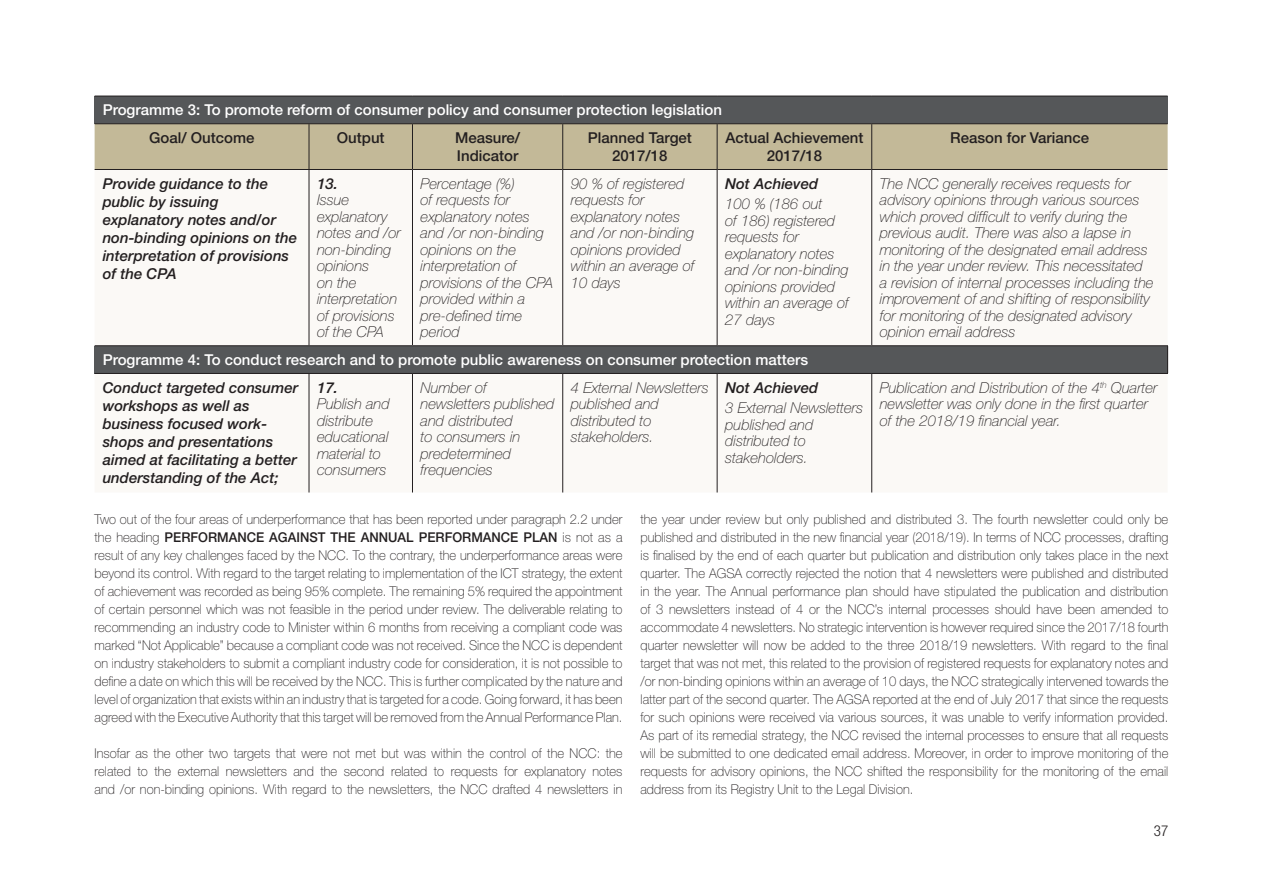
<style>
.page{position:relative;width:1263px;height:893px;background:#fff}
.page>*{position:absolute;margin:0;border:0;box-sizing:border-box;transform-origin:0 0}
.t1{font:italic 100 15px/16.5px "Helvetica Neue LT Std";color:#231f20}
.t2{font:italic 500 15px/18px "Helvetica Neue LT Std";color:#231f20}
.t3{font:500 15px "Helvetica Neue LT Std";color:#fff}
.t4{font:500 15px/18px "Helvetica Neue LT Std";color:#231f20;text-align:center}
.t5{font:300 condensed 15px "Helvetica Neue LT Std";color:#231f20}
.t6{font:100 13.5px/18px "Helvetica Neue LT Std";color:#231f20;text-align:justify;scale:.96 1}
.s1{font-weight:500}
</style>
<div class="page">
<div style="left:95px;top:96px;width:1072px;height:28px;background:#555759"></div>
<div style="left:95px;top:124px;width:1072px;height:45px;background:#c3b998"></div>
<div style="left:308px;top:170px;width:565px;height:322px;background:#fbf9f6"></div>
<div style="left:95px;top:346px;width:1072px;height:27px;background:#555759"></div>
<hr style="left:95px;top:96px;width:214px;height:1px;background:#231f20">
<hr style="left:309px;top:96px;width:103px;height:1px;background:#231f20">
<hr style="left:412px;top:96px;width:151px;height:1px;background:#231f20">
<hr style="left:563px;top:96px;width:154px;height:1px;background:#231f20">
<hr style="left:717px;top:96px;width:155px;height:1px;background:#231f20">
<hr style="left:872px;top:96px;width:295px;height:1px;background:#231f20">
<hr style="left:95px;top:123px;width:214px;height:1px;background:#231f20">
<hr style="left:309px;top:123px;width:103px;height:1px;background:#231f20">
<hr style="left:412px;top:123px;width:151px;height:1px;background:#231f20">
<hr style="left:563px;top:123px;width:154px;height:1px;background:#231f20">
<hr style="left:717px;top:123px;width:155px;height:1px;background:#231f20">
<hr style="left:872px;top:123px;width:295px;height:1px;background:#231f20">
<hr style="left:309px;top:124px;width:1px;height:45px;background:#231f20">
<hr style="left:412px;top:124px;width:1px;height:45px;background:#231f20">
<hr style="left:562px;top:124px;width:1px;height:45px;background:#231f20">
<hr style="left:717px;top:124px;width:1px;height:45px;background:#231f20">
<hr style="left:871px;top:124px;width:1px;height:45px;background:#231f20">
<hr style="left:95px;top:169px;width:214px;height:1px;background:#231f20">
<hr style="left:309px;top:169px;width:103px;height:1px;background:#231f20">
<hr style="left:412px;top:169px;width:151px;height:1px;background:#231f20">
<hr style="left:309px;top:170px;width:1px;height:175px;background:#231f20">
<hr style="left:412px;top:170px;width:1px;height:175px;background:#231f20">
<svg style="left:1167px;top:346px;width:1px;height:27px"></svg>
<hr style="left:309px;top:374px;width:1px;height:118px;background:#231f20">
<hr style="left:412px;top:374px;width:1px;height:118px;background:#231f20">
<hr style="left:562px;top:170px;width:1px;height:175px;background:#231f20">
<hr style="left:562px;top:374px;width:1px;height:118px;background:#231f20">
<hr style="left:563px;top:169px;width:154px;height:1px;background:#231f20">
<hr style="left:717px;top:169px;width:155px;height:1px;background:#231f20">
<hr style="left:872px;top:169px;width:295px;height:1px;background:#231f20">
<hr style="left:717px;top:170px;width:1px;height:175px;background:#231f20">
<hr style="left:717px;top:374px;width:1px;height:118px;background:#231f20">
<hr style="left:871px;top:170px;width:1px;height:175px;background:#231f20">
<hr style="left:871px;top:374px;width:1px;height:118px;background:#231f20">
<hr style="left:95px;top:345px;width:214px;height:1px;background:#231f20">
<hr style="left:309px;top:345px;width:103px;height:1px;background:#231f20">
<hr style="left:412px;top:345px;width:151px;height:1px;background:#231f20">
<hr style="left:563px;top:345px;width:154px;height:1px;background:#231f20">
<hr style="left:717px;top:345px;width:155px;height:1px;background:#231f20">
<hr style="left:872px;top:345px;width:296px;height:1px;background:#231f20">
<hr style="left:95px;top:373px;width:214px;height:1px;background:#231f20">
<hr style="left:309px;top:373px;width:103px;height:1px;background:#231f20">
<hr style="left:412px;top:373px;width:151px;height:1px;background:#231f20">
<hr style="left:563px;top:373px;width:154px;height:1px;background:#231f20">
<hr style="left:717px;top:373px;width:155px;height:1px;background:#231f20">
<hr style="left:872px;top:373px;width:296px;height:1px;background:#231f20">
<p class="t3" style="left:103px;top:101px;width:621px">Programme 3: To promote reform of consumer policy and consumer protection legislation</p>
<p class="t4" style="left:149px;top:128px;width:107px">Goal/ Outcome</p>
<p class="t4" style="left:337px;top:128px;width:49px">Output</p>
<p class="t4" style="left:455px;top:128px;width:67px;text-align:left">Measure/<br>Indicator</p>
<p class="t4" style="left:588px;top:128px;width:106px">Planned Target<br>2017/18</p>
<p class="t4" style="left:725px;top:128px;width:140px">Actual Achievement<br>2017/18</p>
<p class="t4" style="left:950px;top:128px;width:140px">Reason for Variance</p>
<p class="t2" style="left:103px;top:174px;width:196px">Provide guidance to the public by issuing explanatory notes and/or non-binding opinions on the interpretation of provisions of the CPA</p>
<p class="t2" style="left:317px;top:174px;width:22px">13.</p>
<p class="t1" style="left:421px;top:175px;width:134px">Percentage (%)<br>of requests for explanatory notes and /or non-binding opinions on the interpretation of provisions of the CPA provided within a pre-defined time period</p>
<p class="t1" style="left:571px;top:175px;width:125px">90 % of registered requests for explanatory notes and /or non-binding opinions provided within an average of<br>10 days</p>
<p class="t2" style="left:725px;top:174px;width:95px">Not Achieved</p>
<p class="t1" style="left:880px;top:175px;width:275px">The NCC generally receives requests for advisory opinions through various sources which proved difficult to verify during the previous audit. There was also a lapse in monitoring of the designated email address in the year under review. This necessitated a revision of internal processes including the improvement of and shifting of responsibility for monitoring of the designated advisory opinion email address</p>
<p class="t1" style="left:317px;top:192px;width:85px">Issue explanatory notes and /or non-binding opinions<br>on the interpretation of provisions of the CPA</p>
<p class="t1" style="left:725px;top:196px;width:125px">100 % (186 out<br>of 186) registered requests for explanatory notes and /or non-binding opinions provided within an average of<br>27 days</p>
<p class="t3" style="left:103px;top:351px;width:707px">Programme 4: To conduct research and to promote public awareness on consumer protection matters</p>
<p class="t2" style="left:103px;top:378px;width:197px">Conduct targeted consumer workshops as well as business focused work&shy;shops and presentations aimed at facilitating a better understanding of the Act;</p>
<p class="t2" style="left:317px;top:378px;width:22px">17.</p>
<p class="t1" style="left:421px;top:379px;width:136px">Number of newsletters published and distributed<br>to consumers in predetermined frequencies</p>
<p class="t1" style="left:571px;top:379px;width:139px">4 External Newsletters published and distributed to stakeholders.</p>
<p class="t2" style="left:725px;top:378px;width:95px">Not Achieved</p>
<p class="t1" style="left:317px;top:396px;width:74px">Publish and distribute educational material to consumers</p>
<p class="t1" style="left:725px;top:400px;width:139px">3 External Newsletters published and distributed to stakeholders.</p>
<p class="t1" style="left:880px;top:379px;width:279px">Publication and Distribution of the 4<sup>th</sup> Quarter newsletter was only done in the first quarter of the 2018/19 financial year.</p>
<p class="t6" style="left:95px;top:510px;width:551px">Two out of the four areas of underperformance that has been reported under paragraph 2.2 under the heading <span class="s1">PERFORMANCE AGAINST THE ANNUAL PERFORMANCE PLAN</span> is not as a result of any key challenges faced by the NCC. To the contrary, the underperformance areas were beyond its control. With regard to the target relating to implementation of the ICT strategy, the extent of achievement was recorded as being 95% complete. The remaining 5% required the appointment of certain personnel which was not feasible in the period under review. The deliverable relating to recommending an industry code to Minister within 6 months from receiving a compliant code was marked “Not Applicable” because a compliant code was not received. Since the NCC is dependent on industry stakeholders to submit a compliant industry code for consideration, it is not possible to define a date on which this will be received by the NCC. This is further complicated by the nature and level of organization that exists within an industry that is targeted for a code. Going forward, it has been agreed with the Executive Authority that this target will be removed from the Annual Performance Plan.</p>
<p class="t6" style="left:95px;top:744px;width:551px">Insofar as the other two targets that were not met but was within the control of the NCC: the related to the external newsletters and the second related to requests for explanatory notes and /or non-binding opinions. With regard to the newsletters, the NCC drafted 4 newsletters in</p>
<p class="t6" style="left:640px;top:510px;width:551px">the year under review but only published and distributed 3. The fourth newsletter could only be published and distributed in the new financial year (2018/19). In terms of NCC processes, drafting is finalised by the end of each quarter but publication and distribution only takes place in the next quarter. The AGSA correctly rejected the notion that 4 newsletters were published and distributed in the year. The Annual performance plan should have stipulated the publication and distribution of 3 newsletters instead of 4 or the NCC’s internal processes should have been amended to accommodate 4 newsletters. No strategic intervention is however required since the 2017/18 fourth quarter newsletter will now be added to the three 2018/19 newsletters. With regard to the final target that was not met, this related to the provision of registered requests for explanatory notes and /or non-binding opinions within an average of 10 days, the NCC strategically intervened towards the latter part of the second quarter. The AGSA reported at the end of July 2017 that since the requests for such opinions were received via various sources, it was unable to verify information provided.<br>As part of its remedial strategy, the NCC revised the internal processes to ensure that all requests will be submitted to one dedicated email address. Moreover, in order to improve monitoring of the requests for advisory opinions, the NCC shifted the responsibility for the monitoring of the email address from its Registry Unit to the Legal Division.</p>
<p class="t5" style="left:1154px;top:822px;width:16px">37</p>
</div>
